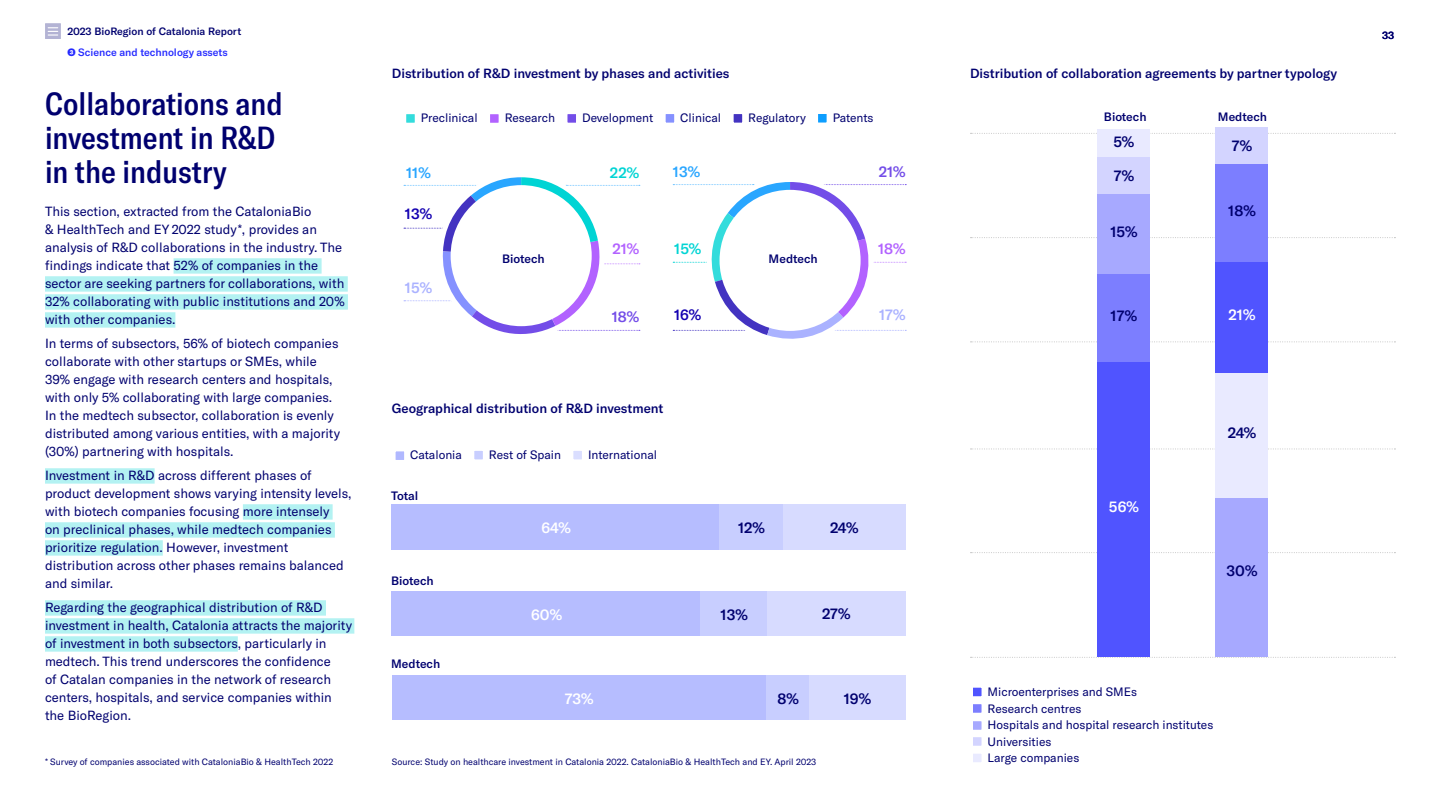
<style>
.page{position:relative;width:1440px;height:810px;background:#fff}
.page>*{position:absolute;margin:0;border:0;box-sizing:border-box;transform-origin:0 0}
.t1{font:500 condensed 31.5px/33.8px "GT America";color:#00006f}
.t2{font:500 15px "GT America";color:#00006f}
.t3{font:500 15px "GT America";color:#fff}
.t4{font:500 15px "GT America";color:#00d4d4}
.t5{font:500 15px "GT America";color:#b262ff}
.t6{font:500 15px "GT America";color:#734de8}
.t7{font:500 15px "GT America";color:#aab2ff}
.t8{font:500 15px "GT America";color:#1400b1}
.t9{font:500 15px "GT America";color:#29a6ff}
.t10{font:13.12px/18px "GT America";color:#00006f}
.t11{font:500 13.12px "GT America";color:#00006f}
.t12{font:12px/16.5px "GT America";color:#00006f}
.t13{font:500 12px "GT America";color:#00006f}
.t14{font:500 10.5px "GT America";color:#00006f}
.t15{font:500 10.5px "GT America";color:#2429ff}
.t16{font:9px "GT America";color:#00006f}
.s1{font-weight:900}
</style>
<div class="page">
<div style="left:45px;top:23px;width:16px;height:16px;background:#b3b3d4;border:1px solid #b3b3d4"></div>
<svg style="left:48px;top:27px;width:10px;height:9px"></svg>
<div style="left:174px;top:258px;width:148px;height:16px;background:#b3f2f2"></div>
<div style="left:45px;top:276px;width:303px;height:16px;background:#b3f2f2"></div>
<div style="left:45px;top:294px;width:303px;height:16px;background:#b3f2f2"></div>
<div style="left:45px;top:312px;width:130px;height:16px;background:#b3f2f2"></div>
<div style="left:45px;top:468px;width:110px;height:16px;background:#b3f2f2"></div>
<div style="left:243px;top:504px;width:90px;height:16px;background:#b3f2f2"></div>
<div style="left:45px;top:522px;width:290px;height:16px;background:#b3f2f2"></div>
<div style="left:45px;top:540px;width:118px;height:16px;background:#b3f2f2"></div>
<div style="left:45px;top:600px;width:281px;height:16px;background:#b3f2f2"></div>
<div style="left:45px;top:618px;width:309px;height:16px;background:#b3f2f2"></div>
<div style="left:45px;top:636px;width:193px;height:16px;background:#b3f2f2"></div>
<svg style="left:971px;top:133px;width:424px;height:1px"></svg>
<svg style="left:971px;top:237px;width:424px;height:1px"></svg>
<svg style="left:971px;top:341px;width:424px;height:1px"></svg>
<svg style="left:971px;top:448px;width:424px;height:2px"></svg>
<svg style="left:971px;top:552px;width:424px;height:1px"></svg>
<svg style="left:971px;top:657px;width:424px;height:1px"></svg>
<svg style="left:406px;top:114px;width:9px;height:9px"></svg>
<svg style="left:490px;top:114px;width:9px;height:9px"></svg>
<svg style="left:567px;top:114px;width:9px;height:9px"></svg>
<svg style="left:665px;top:114px;width:10px;height:9px"></svg>
<svg style="left:733px;top:114px;width:10px;height:9px"></svg>
<svg style="left:818px;top:114px;width:9px;height:9px"></svg>
<svg style="left:395px;top:451px;width:9px;height:9px"></svg>
<svg style="left:474px;top:451px;width:9px;height:9px"></svg>
<svg style="left:573px;top:451px;width:9px;height:9px"></svg>
<svg style="left:973px;top:687px;width:9px;height:75px"></svg>
<div style="left:1098px;top:362px;width:52px;height:295px;background:#5054ff"></div>
<div style="left:1098px;top:129px;width:52px;height:28px;background:#e9eaff"></div>
<div style="left:1098px;top:274px;width:52px;height:88px;background:#7c7eff"></div>
<div style="left:1098px;top:194px;width:52px;height:80px;background:#a7a9ff"></div>
<div style="left:1098px;top:157px;width:52px;height:37px;background:#d3d4ff"></div>
<div style="left:1216px;top:262px;width:52px;height:111px;background:#5054ff"></div>
<div style="left:1216px;top:373px;width:52px;height:124px;background:#e9eaff"></div>
<div style="left:1216px;top:164px;width:52px;height:98px;background:#7c7eff"></div>
<div style="left:1216px;top:498px;width:52px;height:159px;background:#a7a9ff"></div>
<div style="left:1216px;top:128px;width:52px;height:36px;background:#d3d4ff"></div>
<div style="left:782px;top:505px;width:124px;height:45px;background:#d7dbff"></div>
<div style="left:392px;top:505px;width:328px;height:45px;background:#b6bdff"></div>
<div style="left:720px;top:505px;width:63px;height:45px;background:#c8ceff"></div>
<div style="left:766px;top:591px;width:140px;height:45px;background:#d7dbff"></div>
<div style="left:392px;top:591px;width:309px;height:45px;background:#b6bdff"></div>
<div style="left:701px;top:591px;width:66px;height:45px;background:#c8ceff"></div>
<div style="left:809px;top:675px;width:97px;height:45px;background:#d7dbff"></div>
<div style="left:392px;top:675px;width:374px;height:45px;background:#b6bdff"></div>
<div style="left:766px;top:675px;width:43px;height:45px;background:#c8ceff"></div>
<svg style="left:404px;top:177px;width:236px;height:157px"></svg>
<div style="left:451px;top:185px;width:141px;height:141px;background:#fff;border-radius:50%"></div>
<svg style="left:673px;top:182px;width:233px;height:157px"></svg>
<div style="left:720px;top:190px;width:141px;height:141px;background:#fff;border-radius:50%"></div>
<p class="t14" style="left:67px;top:25px;width:175px">2023 BioRegion of Catalonia Report</p>
<p class="t15" style="left:67px;top:46px;width:162px"><span class="s1">❸</span> Science and technology assets</p>
<h1 class="t1" style="left:45px;top:87px;width:239px">Collaborations and investment in R&amp;D in the industry</h1>
<p class="t10" style="left:45px;top:202px;width:301px">This section, extracted from the CataloniaBio<br>&amp; HealthTech and EY 2022 study*, provides an analysis of R&amp;D collaborations in the industry. The findings indicate that 52% of companies in the sector are seeking partners for collaborations, with 32% collaborating with public institutions and 20% with other companies.</p>
<p class="t10" style="left:45px;top:334px;width:297px">In terms of subsectors, 56% of biotech companies collaborate with other startups or SMEs, while 39% engage with research centers and hospitals, with only 5% collaborating with large companies.<br>In the medtech subsector, collaboration is evenly distributed among various entities, with a majority (30%) partnering with hospitals.</p>
<p class="t10" style="left:45px;top:466px;width:308px">Investment in R&amp;D across different phases of product development shows varying intensity levels, with biotech companies focusing more intensely<br>on preclinical phases, while medtech companies prioritize regulation. However, investment distribution across other phases remains balanced and similar.</p>
<p class="t10" style="left:45px;top:598px;width:309px">Regarding the geographical distribution of R&amp;D investment in health, Catalonia attracts the majority of investment in both subsectors, particularly in medtech. This trend underscores the confidence<br>of Catalan companies in the network of research centers, hospitals, and service companies within the BioRegion.</p>
<p class="t16" style="left:45px;top:757px;width:290px">* Survey of companies associated with CataloniaBio &amp; HealthTech 2022</p>
<p class="t11" style="left:392px;top:65px;width:339px">Distribution of R&amp;D investment by phases and activities</p>
<p class="t12" style="left:421px;top:109px;width:58px">Preclinical</p>
<p class="t12" style="left:505px;top:109px;width:52px">Research</p>
<p class="t12" style="left:582px;top:109px;width:73px">Development</p>
<p class="t12" style="left:680px;top:109px;width:42px">Clinical</p>
<p class="t12" style="left:748px;top:109px;width:59px">Regulatory</p>
<p class="t12" style="left:833px;top:109px;width:42px">Patents</p>
<p class="t9" style="left:406px;top:164px;width:26px">11%</p>
<p class="t6" style="left:879px;top:163px;width:28px">21%</p>
<p class="t9" style="left:673px;top:163px;width:29px">13%</p>
<p class="t4" style="left:610px;top:164px;width:31px">22%</p>
<p class="t8" style="left:405px;top:204px;width:29px">13%</p>
<p class="t7" style="left:405px;top:279px;width:29px">15%</p>
<p class="t13" style="left:502px;top:251px;width:44px">Biotech</p>
<p class="t5" style="left:612px;top:240px;width:28px">21%</p>
<p class="t6" style="left:612px;top:308px;width:29px">18%</p>
<p class="t4" style="left:674px;top:240px;width:29px">15%</p>
<p class="t8" style="left:674px;top:306px;width:29px">16%</p>
<p class="t13" style="left:769px;top:251px;width:51px">Medtech</p>
<p class="t5" style="left:878px;top:240px;width:29px">18%</p>
<p class="t7" style="left:879px;top:306px;width:28px">17%</p>
<p class="t11" style="left:392px;top:400px;width:273px">Geographical distribution of R&amp;D investment</p>
<p class="t12" style="left:410px;top:447px;width:53px">Catalonia</p>
<p class="t12" style="left:489px;top:447px;width:74px">Rest of Spain</p>
<p class="t12" style="left:588px;top:447px;width:71px">International</p>
<p class="t13" style="left:391px;top:488px;width:29px">Total</p>
<p class="t13" style="left:391px;top:573px;width:44px">Biotech</p>
<p class="t13" style="left:391px;top:657px;width:51px">Medtech</p>
<p class="t3" style="left:541px;top:519px;width:31px">64%</p>
<p class="t2" style="left:738px;top:519px;width:28px">12%</p>
<p class="t2" style="left:830px;top:519px;width:30px">24%</p>
<p class="t3" style="left:531px;top:606px;width:32px">60%</p>
<p class="t2" style="left:721px;top:605px;width:29px">13%</p>
<p class="t2" style="left:822px;top:605px;width:30px">27%</p>
<p class="t3" style="left:565px;top:689px;width:30px">73%</p>
<p class="t2" style="left:777px;top:690px;width:23px">8%</p>
<p class="t2" style="left:844px;top:689px;width:29px">19%</p>
<p class="t16" style="left:392px;top:757px;width:426px">Source: Study on healthcare investment in Catalonia 2022. CataloniaBio &amp; HealthTech and EY. April 2023</p>
<p class="t11" style="left:970px;top:65px;width:369px">Distribution of collaboration agreements by partner typology</p>
<p class="t13" style="left:1104px;top:109px;width:44px">Biotech</p>
<p class="t13" style="left:1218px;top:109px;width:51px">Medtech</p>
<p class="t2" style="left:1113px;top:133px;width:22px">5%</p>
<p class="t2" style="left:1114px;top:166px;width:22px">7%</p>
<p class="t2" style="left:1110px;top:222px;width:29px">15%</p>
<p class="t2" style="left:1111px;top:306px;width:28px">17%</p>
<p class="t3" style="left:1109px;top:498px;width:31px">56%</p>
<p class="t2" style="left:1232px;top:136px;width:22px">7%</p>
<p class="t2" style="left:1228px;top:202px;width:29px">18%</p>
<p class="t3" style="left:1229px;top:306px;width:28px">21%</p>
<p class="t2" style="left:1228px;top:424px;width:30px">24%</p>
<p class="t2" style="left:1227px;top:561px;width:32px">30%</p>
<p class="t12" style="left:988px;top:684px;width:227px">Microenterprises and SMEs<br>Research centres<br>Hospitals and hospital research institutes<br>Universities<br>Large companies</p>
<p class="t14" style="left:1382px;top:29px;width:14px">33</p>
</div>
